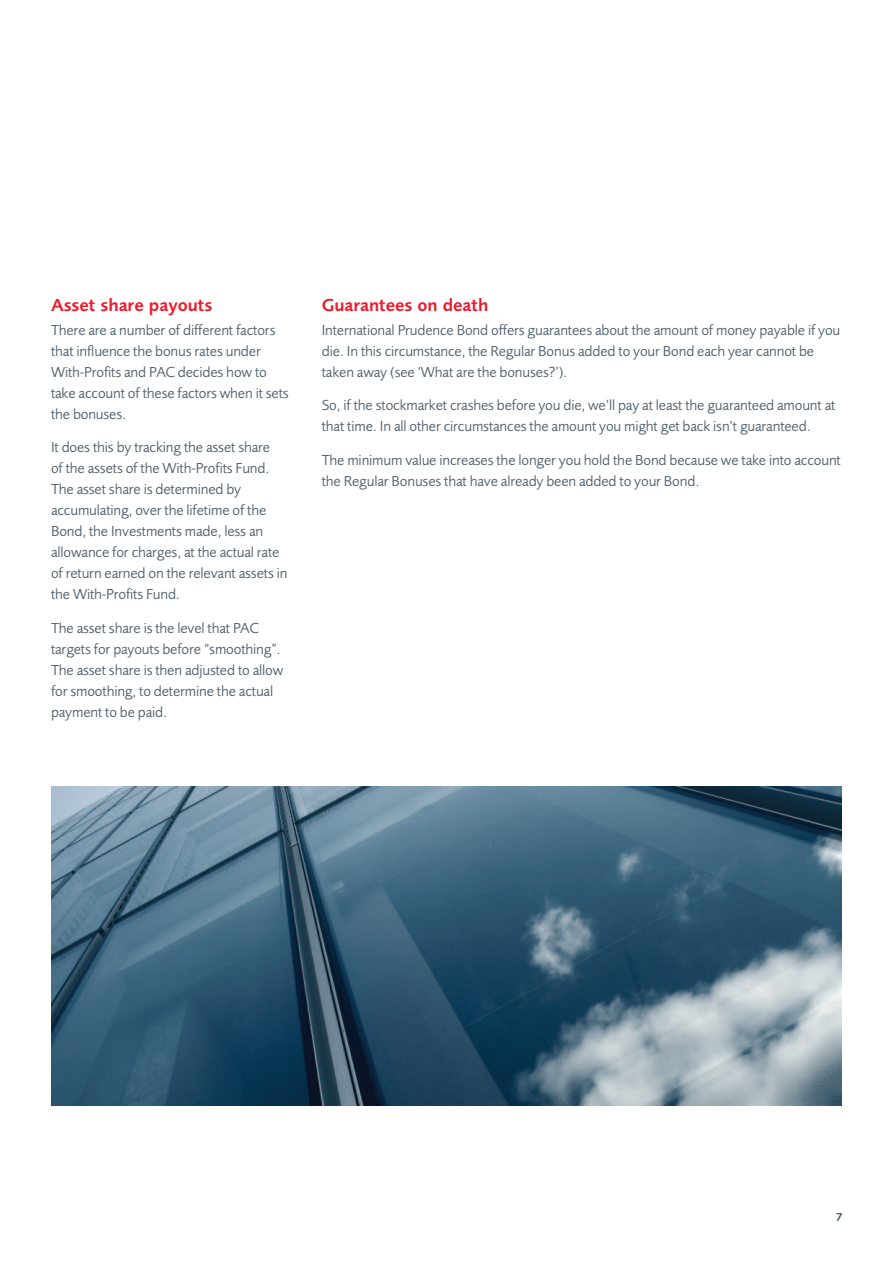
<style>
.page{position:relative;width:893px;height:1263px;background:#fff}
.page>*{position:absolute;margin:0;border:0;box-sizing:border-box;transform-origin:0 0}
.t1{font:600 18px "Pru Sans";color:#ee1b2c}
.t2{font:15px/21px "Pru Sans";letter-spacing:-.01em;color:#52626f}
.t3{font:600 12px "Pru Sans";color:#52626f}
</style>
<div class="page">
<img style="left:51px;top:787px;width:791px;height:319px">
<p class="t1" style="left:51px;top:298px;width:163px">Asset share payouts</p>
<p class="t2" style="left:51px;top:320px;width:239px">There are a number of different factors that influence the bonus rates under With-Profits and PAC decides how to take account of these factors when it sets the bonuses.</p>
<p class="t2" style="left:51px;top:438px;width:238px">It does this by tracking the asset share<br>of the assets of the With-Profits Fund.<br>The asset share is determined by accumulating, over the lifetime of the Bond, the Investments made, less an allowance for charges, at the actual rate of return earned on the relevant assets in the With-Profits Fund.</p>
<p class="t2" style="left:51px;top:619px;width:234px">The asset share is the level that PAC targets for payouts before “smoothing”.<br>The asset share is then adjusted to allow for smoothing, to determine the actual payment to be paid.</p>
<p class="t1" style="left:322px;top:298px;width:168px">Guarantees on death</p>
<p class="t2" style="left:322px;top:320px;width:520px">International Prudence Bond offers guarantees about the amount of money payable if you die. In this circumstance, the Regular Bonus added to your Bond each year cannot be taken away (see ‘What are the bonuses?’).</p>
<p class="t2" style="left:322px;top:396px;width:515px">So, if the stockmarket crashes before you die, we’ll pay at least the guaranteed amount at that time. In all other circumstances the amount you might get back isn’t guaranteed.</p>
<p class="t2" style="left:322px;top:451px;width:521px">The minimum value increases the longer you hold the Bond because we take into account the Regular Bonuses that have already been added to your Bond.</p>
<p class="t3" style="left:836px;top:1212px;width:8px">7</p>
</div>
